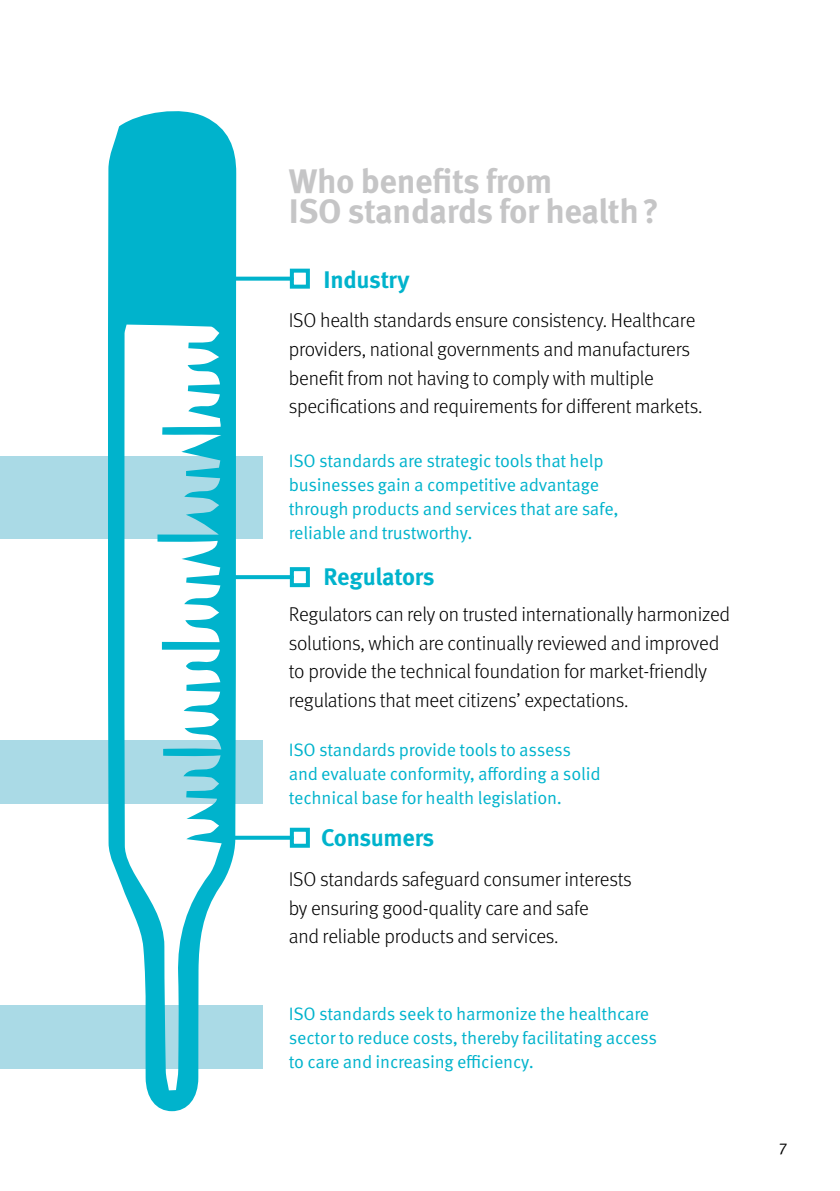
<style>
.page{position:relative;width:840px;height:1191px;background:#fff}
.page>*{position:absolute;margin:0;border:0;box-sizing:border-box;transform-origin:0 0}
.t1{font:700 34px/30px "Meta Pro";letter-spacing:-.01em;color:#c5c5c6}
.t2{font:700 24px "Meta Pro";letter-spacing:-.015em;color:#00b3cc}
.t3{font:300 20px/28.6px "Meta Pro";letter-spacing:-.01em;color:#000}
.t4{font:18px/24px "Meta Pro Norm";letter-spacing:-.01em;color:#00b3cc}
.t5{font:16px "Meta Pro Norm";color:#000}
</style>
<div class="page">
<div style="left:0;top:456px;width:262px;height:83px;background:#aadae6"></div>
<div style="left:0;top:1005px;width:262px;height:63px;background:#aadae6"></div>
<div style="left:0;top:740px;width:262px;height:64px;background:#aadae6"></div>
<svg style="left:108px;top:111px;width:128px;height:1000px"></svg>
<hr style="left:177px;top:277px;width:115px;height:4px;background:#00b3cc">
<div style="left:290px;top:269px;width:20px;height:20px;border:4px solid #00b3cc"></div>
<svg style="left:229px;top:575px;width:61px;height:4px"></svg>
<div style="left:290px;top:567px;width:20px;height:20px;border:4px solid #00b3cc"></div>
<svg style="left:229px;top:835px;width:61px;height:4px"></svg>
<div style="left:290px;top:827px;width:20px;height:20px;border:4px solid #00b3cc"></div>
<h1 class="t1" style="left:288px;top:164px;width:371px">Who benefits from<br>ISO standards for health?</h1>
<p class="t2" style="left:323px;top:260px;width:88px">Industry</p>
<p class="t3" style="left:288px;top:305px;width:415px">ISO health standards ensure consistency. Healthcare providers, national governments and manufacturers benefit from not having to comply with multiple specifications and requirements for different markets.</p>
<p class="t4" style="left:288px;top:447px;width:331px">ISO standards are strategic tools that help businesses gain a competitive advantage through products and services that are safe, reliable and trustworthy.</p>
<p class="t2" style="left:323px;top:558px;width:113px">Regulators</p>
<p class="t3" style="left:288px;top:598px;width:443px">Regulators can rely on trusted internationally harmonized solutions, which are continually reviewed and improved to provide the technical foundation for market-friendly regulations that meet citizens’ expectations.</p>
<p class="t4" style="left:288px;top:736px;width:313px">ISO standards provide tools to assess and evaluate conformity, affording a solid technical base for health legislation.</p>
<p class="t2" style="left:321px;top:819px;width:114px">Consumers</p>
<p class="t3" style="left:288px;top:863px;width:344px">ISO standards safeguard consumer interests by ensuring good-quality care and safe<br>and reliable products and services.</p>
<p class="t4" style="left:288px;top:1000px;width:369px">ISO standards seek to harmonize the healthcare sector to reduce costs, thereby facilitating access to care and increasing efficiency.</p>
<p class="t5" style="left:778px;top:1136px;width:10px">7</p>
</div>
